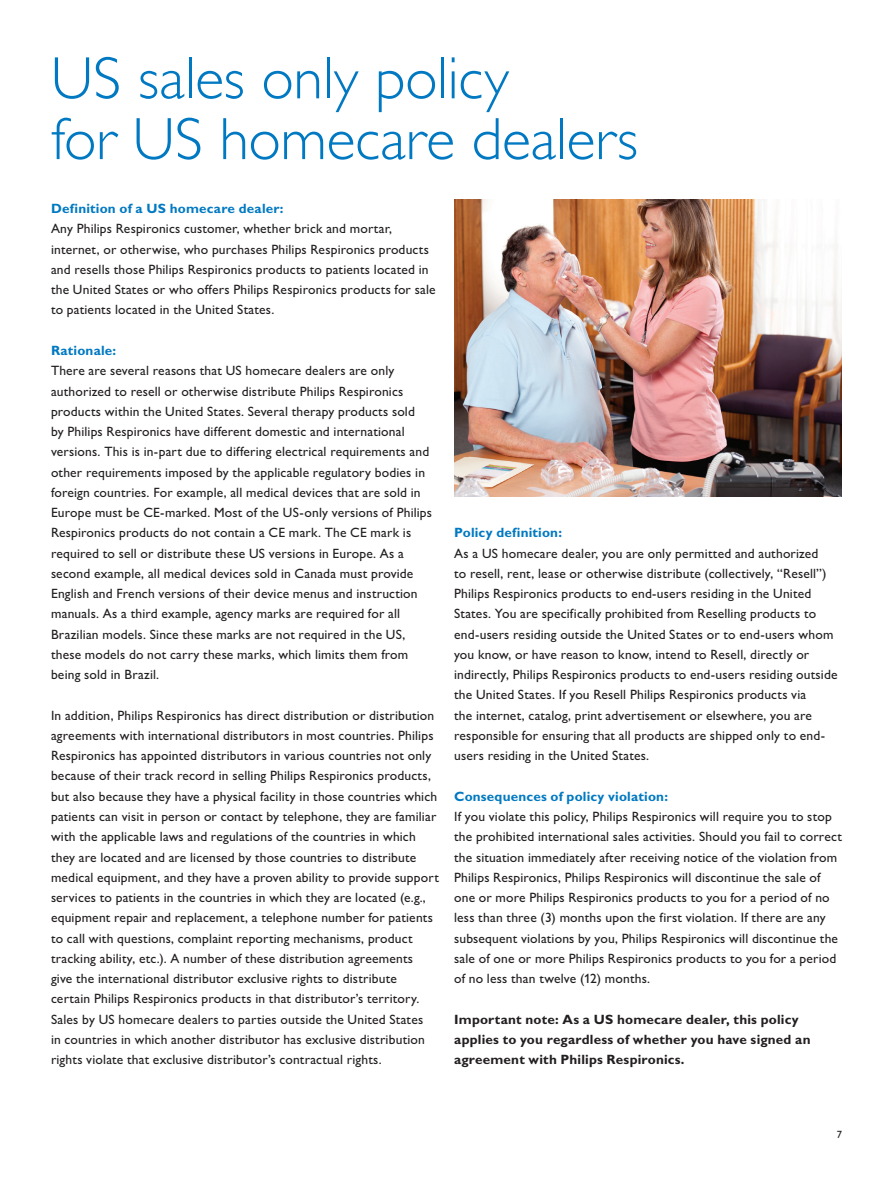
<style>
.page{position:relative;width:893px;height:1187px;background:#fff}
.page>*{position:absolute;margin:0;border:0;box-sizing:border-box;transform-origin:0 0}
._12_Main_heading_2_M{font:60px/60.8px "Gill Sans Alt One WGL Light";letter-spacing:-.005em;color:#0079c2}
._01_Body_Text{font:13.5px/20.2px "Gill Sans Alt One WGL";letter-spacing:.015em;color:#231f20}
._01_Body_Text-2{font:700 13.5px/20.2px "Gill Sans Alt One WGL";letter-spacing:.015em;color:#231f20}
._02_Body_text_headin{font:700 13.5px "Gill Sans Alt One WGL";letter-spacing:.015em;color:#0079c2}
.t1{font:10.5px "Gill Sans Alt One WGL";color:#231f20}
</style>
<div class="page">
<img style="left:454px;top:200px;width:388px;height:297px">
<p class="_12_Main_heading_2_M" style="left:51px;top:48px;width:588px">US sales only policy<br>for US homecare dealers</p>
<p class="_02_Body_text_headin" style="left:51px;top:199px;width:234px">Definition of a US homecare dealer:</p>
<p class="_01_Body_Text" style="left:51px;top:218px;width:386px">Any Philips Respironics customer, whether brick and mortar, internet, or otherwise, who purchases Philips Respironics products and resells those Philips Respironics products to patients located in the United States or who offers Philips Respironics products for sale to patients located in the United States.</p>
<p class="_02_Body_text_headin" style="left:51px;top:341px;width:67px">Rationale:</p>
<p class="_01_Body_Text" style="left:51px;top:360px;width:383px">There are several reasons that US homecare dealers are only authorized to resell or otherwise distribute Philips Respironics products within the United States. Several therapy products sold<br>by Philips Respironics have different domestic and international versions. This is in-part due to differing electrical requirements and other requirements imposed by the applicable regulatory bodies in foreign countries. For example, all medical devices that are sold in Europe must be CE-marked. Most of the US-only versions of Philips Respironics products do not contain a CE mark. The CE mark is required to sell or distribute these US versions in Europe. As a second example, all medical devices sold in Canada must provide English and French versions of their device menus and instruction manuals. As a third example, agency marks are required for all Brazilian models. Since these marks are not required in the US, these models do not carry these marks, which limits them from being sold in Brazil.</p>
<p class="_01_Body_Text" style="left:51px;top:704px;width:389px">In addition, Philips Respironics has direct distribution or distribution agreements with international distributors in most countries. Philips Respironics has appointed distributors in various countries not only because of their track record in selling Philips Respironics products, but also because they have a physical facility in those countries which patients can visit in person or contact by telephone, they are familiar with the applicable laws and regulations of the countries in which they are located and are licensed by those countries to distribute medical equipment, and they have a proven ability to provide support services to patients in the countries in which they are located (e.g., equipment repair and replacement, a telephone number for patients to call with questions, complaint reporting mechanisms, product tracking ability, etc.). A number of these distribution agreements<br>give the international distributor exclusive rights to distribute certain Philips Respironics products in that distributor’s territory.<br>Sales by US homecare dealers to parties outside the United States<br>in countries in which another distributor has exclusive distribution rights violate that exclusive distributor’s contractual rights.</p>
<p class="_02_Body_text_headin" style="left:454px;top:523px;width:109px">Policy definition:</p>
<p class="_01_Body_Text" style="left:454px;top:542px;width:385px">As a US homecare dealer, you are only permitted and authorized<br>to resell, rent, lease or otherwise distribute (collectively, “Resell”)<br>Philips Respironics products to end-users residing in the United States. You are specifically prohibited from Reselling products to end-users residing outside the United States or to end-users whom you know, or have reason to know, intend to Resell, directly or indirectly, Philips Respironics products to end-users residing outside the United States. If you Resell Philips Respironics products via<br>the internet, catalog, print advertisement or elsewhere, you are responsible for ensuring that all products are shipped only to end&shy;users residing in the United States.</p>
<p class="_02_Body_text_headin" style="left:454px;top:786px;width:215px">Consequences of policy violation:</p>
<p class="_01_Body_Text" style="left:454px;top:806px;width:389px">If you violate this policy, Philips Respironics will require you to stop the prohibited international sales activities. Should you fail to correct the situation immediately after receiving notice of the violation from Philips Respironics, Philips Respironics will discontinue the sale of one or more Philips Respironics products to you for a period of no less than three (3) months upon the first violation. If there are any subsequent violations by you, Philips Respironics will discontinue the sale of one or more Philips Respironics products to you for a period of no less than twelve (12) months.</p>
<p class="_01_Body_Text-2" style="left:454px;top:1008px;width:358px">Important note: As a US homecare dealer, this policy applies to you regardless of whether you have signed an agreement with Philips Respironics.</p>
<p class="t1" style="left:837px;top:1127px;width:7px">7</p>
</div>
